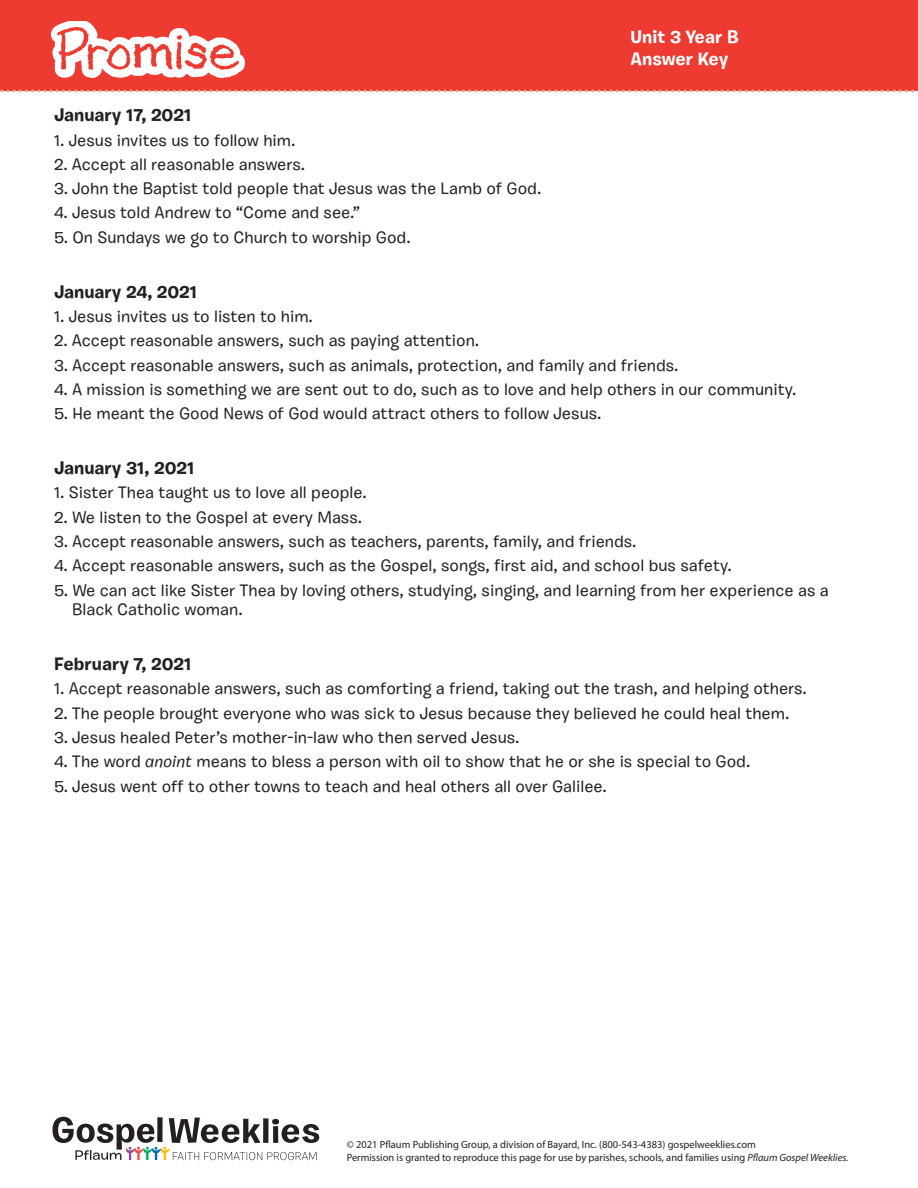
<style>
.page{position:relative;width:918px;height:1188px;background:#fff}
.page>*{position:absolute;margin:0;border:0;box-sizing:border-box;transform-origin:0 0}
.t1{font:700 18px "Burbank Small";color:#231f20}
.t2{font:700 18px/21.6px "Burbank Small";color:#fff}
.t3{font:500 16.5px/19.8px "Burbank Small";color:#231f20}
.t4{font:10.5px/12.6px "Myriad Pro";color:#231f20}
.s1{font-style:italic}
</style>
<div class="page">
<div style="left:0;top:0;width:918px;height:91px;background:#ee3b32"></div>
<svg style="left:0;top:89px;width:918px;height:3px"></svg>
<svg style="left:52px;top:1117px;width:267px;height:43px"></svg>
<img style="left:50px;top:22px;width:194px;height:56px">
<p class="t2" style="left:630px;top:26px;width:110px">Unit 3 Year B<br>Answer Key</p>
<p class="t1" style="left:54px;top:104px;width:139px">January 17, 2021</p>
<p class="t3" style="left:54px;top:130px;width:243px">1. Jesus invites us to follow him.</p>
<p class="t3" style="left:54px;top:154px;width:253px">2. Accept all reasonable answers.</p>
<p class="t3" style="left:54px;top:179px;width:489px">3. John the Baptist told people that Jesus was the Lamb of God.</p>
<p class="t3" style="left:54px;top:203px;width:308px">4. Jesus told Andrew to “Come and see.”</p>
<p class="t3" style="left:54px;top:227px;width:358px">5. On Sundays we go to Church to worship God.</p>
<p class="t1" style="left:54px;top:280px;width:145px">January 24, 2021</p>
<p class="t3" style="left:54px;top:306px;width:260px">1. Jesus invites us to listen to him.</p>
<p class="t3" style="left:54px;top:331px;width:427px">2. Accept reasonable answers, such as paying attention.</p>
<p class="t3" style="left:54px;top:355px;width:626px">3. Accept reasonable answers, such as animals, protection, and family and friends.</p>
<p class="t3" style="left:54px;top:379px;width:744px">4. A mission is something we are sent out to do, such as to love and help others in our community.</p>
<p class="t3" style="left:54px;top:404px;width:549px">5. He meant the Good News of God would attract others to follow Jesus.</p>
<p class="t1" style="left:54px;top:457px;width:142px">January 31, 2021</p>
<p class="t3" style="left:54px;top:483px;width:315px">1. Sister Thea taught us to love all people.</p>
<p class="t3" style="left:54px;top:507px;width:310px">2. We listen to the Gospel at every Mass.</p>
<p class="t3" style="left:54px;top:531px;width:584px">3. Accept reasonable answers, such as teachers, parents, family, and friends.</p>
<p class="t3" style="left:54px;top:556px;width:679px">4. Accept reasonable answers, such as the Gospel, songs, first aid, and school bus safety.</p>
<p class="t3" style="left:72px;top:580px;width:758px;text-indent:-18px">5. We can act like Sister Thea by loving others, studying, singing, and learning from her experience as a<br>Black Catholic woman.</p>
<p class="t1" style="left:54px;top:653px;width:139px">February 7, 2021</p>
<p class="t3" style="left:54px;top:679px;width:754px">1. Accept reasonable answers, such as comforting a friend, taking out the trash, and helping others.</p>
<p class="t3" style="left:54px;top:703px;width:737px">2. The people brought everyone who was sick to Jesus because they believed he could heal them.</p>
<p class="t3" style="left:54px;top:728px;width:467px">3. Jesus healed Peter’s mother-in-law who then served Jesus.</p>
<p class="t3" style="left:54px;top:752px;width:698px">4. The word <span class="s1">anoint</span> means to bless a person with oil to show that he or she is special to God.</p>
<p class="t3" style="left:54px;top:776px;width:554px">5. Jesus went off to other towns to teach and heal others all over Galilee.</p>
<p class="t4" style="left:347px;top:1138px;width:503px">© 2021 Pflaum Publishing Group, a division of Bayard, Inc. (800-543-4383) gospelweeklies.com<br>Permission is granted to reproduce this page for use by parishes, schools, and families using <span class="s1">Pflaum Gospel Weeklies.</span></p>
</div>
